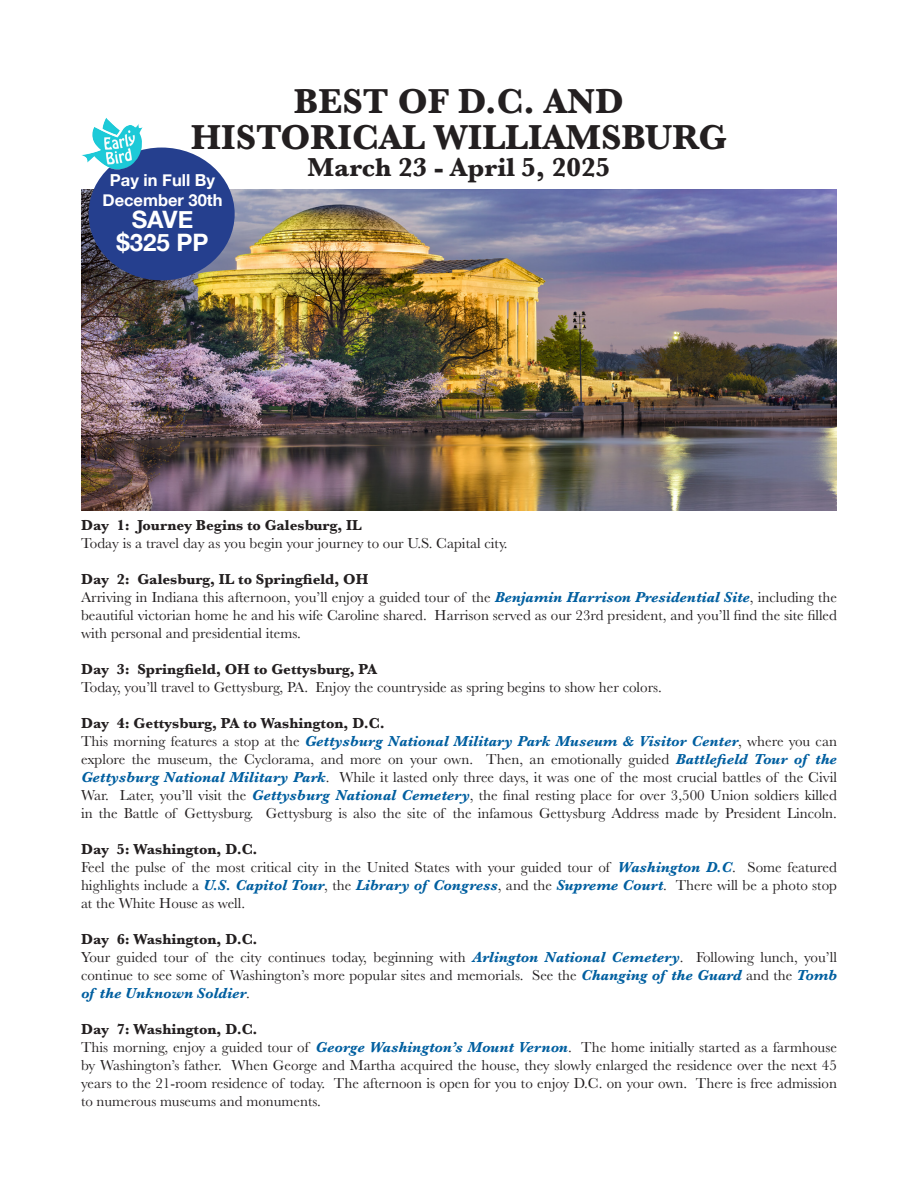
<style>
.page{position:relative;width:918px;height:1188px;background:#fff}
.page>*{position:absolute;margin:0;border:0;box-sizing:border-box;transform-origin:0 0}
.t1{font:700 36px "Baskerville";color:#231f20}
.t2{font:700 27px "Baskerville";color:#231f20}
.t3{font:700 24px "Helvetica Neue";color:#fff}
.t4{font:700 16.5px "Helvetica Neue";color:#fff}
.t5{font:15px/18px "Baskerville";color:#231f20;text-align:justify}
.t6{font:700 15px "Baskerville";color:#231f20}
.t7{font:italic 700 15px "Baskerville";color:#015fa0}
.s1{font-weight:700;font-style:italic;color:#015fa0}
.s2{font-weight:400;font-style:normal;color:#231f20}
</style>
<div class="page">
<img style="left:81px;top:189px;width:756px;height:322px">
<div style="left:94px;top:153px;width:135px;height:122px;background:#253f8e;border-radius:50%"></div>
<div style="left:89px;top:148px;width:146px;height:132px;border:10px solid #253f8e;border-radius:50%"></div>
<img style="left:81px;top:118px;width:61px;height:51px">
<p class="t1" style="left:294px;top:76px;width:332px">BEST OF D.C. AND</p>
<p class="t1" style="left:191px;top:112px;width:538px">HISTORICAL WILLIAMSBURG</p>
<p class="t2" style="left:308px;top:149px;width:304px">March 23 - April 5, 2025</p>
<p class="t4" style="left:110px;top:168px;width:107px">Pay in Full By</p>
<p class="t4" style="left:102px;top:187px;width:122px">December 30th</p>
<p class="t3" style="left:132px;top:201px;width:63px">SAVE</p>
<p class="t3" style="left:116px;top:224px;width:94px">$325 PP</p>
<p class="t6" style="left:81px;top:514px;width:282px">Day 1: Journey Begins to Galesburg, IL</p>
<p class="t5" style="left:81px;top:534px;width:428px">Today is a travel day as you begin your journey to our U.S. Capital city.</p>
<p class="t6" style="left:81px;top:568px;width:289px">Day 2: Galesburg, IL to Springfield, OH</p>
<p class="t5" style="left:81px;top:588px;width:758px">Arriving in Indiana this afternoon, you’ll enjoy a guided tour of the <span class="s1">Benjamin Harrison Presidential Site</span>, including the</p>
<p class="t5" style="left:81px;top:606px;width:758px">beautiful victorian home he and his wife Caroline shared. Harrison served as our 23rd president, and you’ll find the site filled</p>
<p class="t5" style="left:81px;top:624px;width:221px">with personal and presidential items.</p>
<p class="t6" style="left:81px;top:658px;width:297px">Day 3: Springfield, OH to Gettysburg, PA</p>
<p class="t5" style="left:81px;top:678px;width:582px">Today, you’ll travel to Gettysburg, PA. Enjoy the countryside as spring begins to show her colors.</p>
<p class="t6" style="left:81px;top:712px;width:305px">Day 4: Gettysburg, PA to Washington, D.C.</p>
<p class="t7" style="left:81px;top:730px;width:758px"><span class="s2">This morning features a stop at the</span> Gettysburg National Military Park Museum &amp; Visitor Center<span class="s2">, where you can</span></p>
<p class="t5" style="left:81px;top:750px;width:758px">explore the museum, the Cyclorama, and more on your own. Then, an emotionally guided <span class="s1">Battlefield Tour of the</span></p>
<p class="t5" style="left:81px;top:768px;width:758px"><span class="s1">Gettysburg National Military Park</span>. While it lasted only three days, it was one of the most crucial battles of the Civil War. Later, you’ll visit the <span class="s1">Gettysburg National Cemetery</span>, the final resting place for over 3,500 Union soldiers killed in the Battle of Gettysburg. Gettysburg is also the site of the infamous Gettysburg Address made by President Lincoln.</p>
<p class="t6" style="left:81px;top:838px;width:178px">Day 5: Washington, D.C.</p>
<p class="t5" style="left:81px;top:858px;width:758px">Feel the pulse of the most critical city in the United States with your guided tour of <span class="s1">Washington D.C</span>. Some featured</p>
<p class="t5" style="left:81px;top:876px;width:758px">highlights include a <span class="s1">U.S. Capitol Tour</span>, the <span class="s1">Library of Congress</span>, and the <span class="s1">Supreme Court</span>. There will be a photo stop</p>
<p class="t5" style="left:81px;top:894px;width:166px">at the White House as well.</p>
<p class="t6" style="left:81px;top:928px;width:178px">Day 6: Washington, D.C.</p>
<p class="t5" style="left:81px;top:948px;width:757px">Your guided tour of the city continues today, beginning with <span class="s1">Arlington National Cemetery</span>. Following lunch, you’ll</p>
<p class="t5" style="left:81px;top:966px;width:757px">continue to see some of Washington’s more popular sites and memorials. See the <span class="s1">Changing of the Guard</span> and the <span class="s1">Tomb</span></p>
<p class="t7" style="left:81px;top:982px;width:171px">of the Unknown Soldier<span class="s2">.</span></p>
<p class="t6" style="left:81px;top:1018px;width:178px">Day 7: Washington, D.C.</p>
<p class="t5" style="left:81px;top:1038px;width:758px">This morning, enjoy a guided tour of <span class="s1">George Washington’s Mount Vernon</span>. The home initially started as a farmhouse by Washington’s father. When George and Martha acquired the house, they slowly enlarged the residence over the next 45 years to the 21-room residence of today. The afternoon is open for you to enjoy D.C. on your own. There is free admission</p>
<p class="t5" style="left:81px;top:1092px;width:241px">to numerous museums and monuments.</p>
</div>
